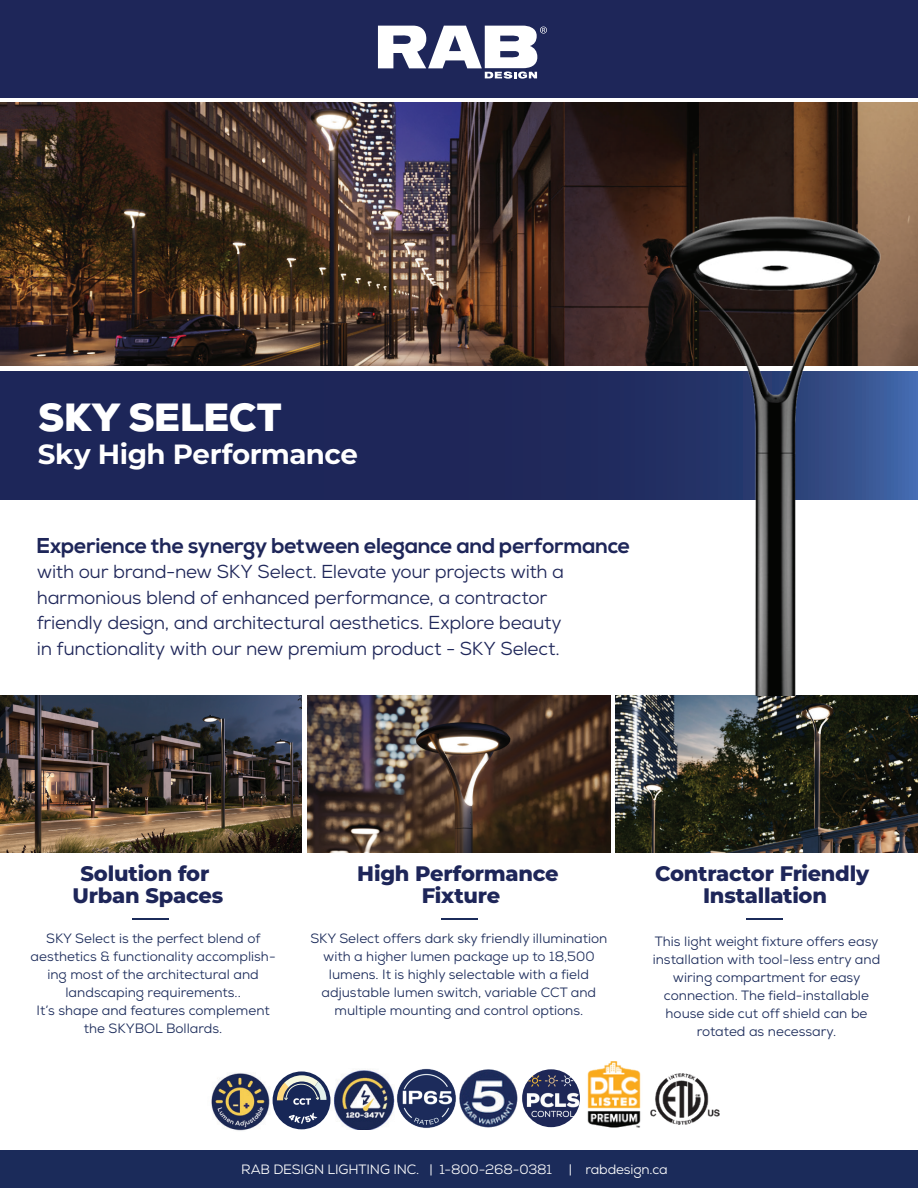
<style>
.page{position:relative;width:918px;height:1188px;background:#fff}
.page>*{position:absolute;margin:0;border:0;box-sizing:border-box;transform-origin:0 0}
.t1{font:900 38.1px "Nexa";letter-spacing:-.02em;color:#fff}
.t2{font:700 27.75px "Montserrat";letter-spacing:-.02em;color:#fff}
.t3{font:700 21.45px "Nexa";letter-spacing:-.015em;color:#1e2659}
.t4{font:800 21px/22.5px "Montserrat";letter-spacing:-.01em;color:#1e2659;text-align:center}
.t5{font:18.75px/25.5px "Nexa";letter-spacing:-.015em;color:#1e2659}
.t6{font:13.5px/18px "Nexa";color:#1b2b5a;text-align:center}
.t7{font:13.5px "Nexa";letter-spacing:-.01em;color:#fff}
</style>
<div class="page">
<div style="left:0;top:372px;width:918px;height:128px;background:#1d2659"></div>
<img style="left:307px;top:696px;width:303px;height:156px">
<img style="left:0;top:696px;width:301px;height:156px">
<div style="left:0;top:0;width:918px;height:97px;background:#1e2659"></div>
<div style="left:0;top:1150px;width:918px;height:38px;background:#1b2b5a"></div>
<hr style="left:746px;top:918px;width:36px;height:2px;background:#1b2b5a">
<hr style="left:441px;top:918px;width:37px;height:2px;background:#1b2b5a">
<svg style="left:378px;top:26px;width:169px;height:53px"></svg>
<img style="left:211px;top:1073px;width:59px;height:58px">
<img style="left:333px;top:1070px;width:57px;height:60px">
<img style="left:390px;top:1068px;width:70px;height:60px">
<img style="left:460px;top:1070px;width:57px;height:57px">
<img style="left:587px;top:1061px;width:54px;height:66px">
<img style="left:615px;top:695px;width:303px;height:157px">
<img style="left:0;top:102px;width:918px;height:264px">
<div style="left:273px;top:1071px;width:57px;height:58px;background:#172757;border-radius:50%"></div>
<svg style="left:289px;top:1113px;width:28px;height:11px"></svg>
<svg style="left:277px;top:1075px;width:49px;height:30px"></svg>
<img style="left:651px;top:1073px;width:69px;height:52px">
<img style="left:522px;top:1069px;width:58px;height:58px;border-radius:29px">
<hr style="left:132px;top:918px;width:36px;height:2px;background:#1b2b5a">
<img style="left:612px;top:179px;width:306px;height:516px">
<h1 class="t1" style="left:38px;top:392px;width:245px">SKY SELECT</h1>
<h2 class="t2" style="left:38px;top:434px;width:322px">Sky High Performance</h2>
<h3 class="t3" style="left:37px;top:533px;width:595px">Experience the synergy between elegance and performance</h3>
<p class="t5" style="left:37px;top:559px;width:529px">with our brand-new SKY Select. Elevate your projects with a harmonious blend of enhanced performance, a contractor friendly design, and architectural aesthetics. Explore beauty in functionality with our new premium product - SKY Select.</p>
<h3 class="t4" style="left:73px;top:861px;width:152px">Solution for<br>Urban Spaces</h3>
<p class="t6" style="left:31px;top:930px;width:247px">SKY Select is the perfect blend of aesthetics &amp; functionality accomplish&shy;ing most of the architectural and landscaping requirements..<br>It’s shape and features complement the SKYBOL Bollards.</p>
<h3 class="t4" style="left:357px;top:861px;width:203px">High Performance<br>Fixture</h3>
<p class="t6" style="left:310px;top:930px;width:299px">SKY Select offers dark sky friendly illumination with a higher lumen package up to 18,500 lumens. It is highly selectable with a field adjustable lumen switch, variable CCT and multiple mounting and control options.</p>
<p class="t6" style="left:653px;top:933px;width:229px">This light weight fixture offers easy installation with tool-less entry and wiring compartment for easy connection. The field-installable house side cut off shield can be rotated as necessary.</p>
<h3 class="t4" style="left:655px;top:861px;width:216px">Contractor Friendly<br>Installation</h3>
<p class="t7" style="left:241px;top:1161px;width:428px">RAB DESIGN LIGHTING INC. | 1-800-268-0381 | rabdesign.ca</p>
</div>
